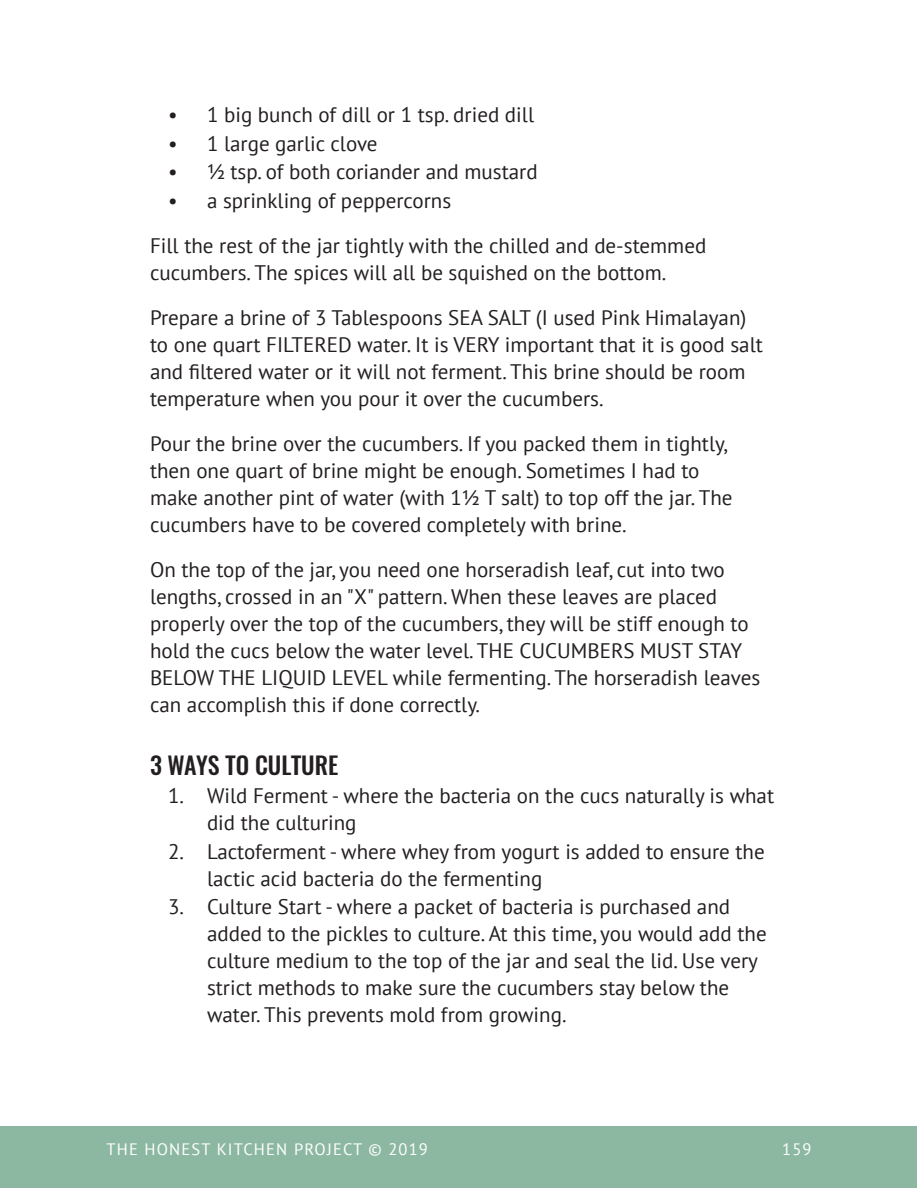
<style>
.page{position:relative;width:918px;height:1188px;background:#fff}
.page>*{position:absolute;margin:0;border:0;box-sizing:border-box;transform-origin:0 0}
.OSWALD_SUBHEADING{font:500 24px "Oswald";color:#231f20}
.MAIN_PARAGRAPH{font:21px/27px "PT Sans";color:#231f20}
.t1{font:16.5px "PT Sans";letter-spacing:.07em;color:#fff}
</style>
<div class="page">
<div style="left:1px;top:1127px;width:916px;height:61px;background:#8cb8a2"></div>
<p class="MAIN_PARAGRAPH" style="left:168px;top:101px;width:368px">• 1 big bunch of dill or 1 tsp. dried dill</p>
<p class="MAIN_PARAGRAPH" style="left:168px;top:129px;width:211px">• 1 large garlic clove</p>
<p class="MAIN_PARAGRAPH" style="left:168px;top:158px;width:371px">• 1/2 tsp. of both coriander and mustard</p>
<p class="MAIN_PARAGRAPH" style="left:168px;top:186px;width:285px">• a sprinkling of peppercorns</p>
<p class="MAIN_PARAGRAPH" style="left:150px;top:231px;width:558px">Fill the rest of the jar tightly with the chilled and de-stemmed cucumbers. The spices will all be squished on the bottom.</p>
<p class="MAIN_PARAGRAPH" style="left:150px;top:303px;width:614px">Prepare a brine of 3 Tablespoons SEA SALT (I used Pink Himalayan) to one quart FILTERED water. It is VERY important that it is good salt and filtered water or it will not ferment. This brine should be room temperature when you pour it over the cucumbers.</p>
<p class="MAIN_PARAGRAPH" style="left:150px;top:429px;width:584px">Pour the brine over the cucumbers. If you packed them in tightly, then one quart of brine might be enough. Sometimes I had to make another pint of water (with 1½ T salt) to top off the jar. The cucumbers have to be covered completely with brine.</p>
<p class="MAIN_PARAGRAPH" style="left:150px;top:555px;width:612px">On the top of the jar, you need one horseradish leaf, cut into two lengths, crossed in an "X" pattern. When these leaves are placed properly over the top of the cucumbers, they will be stiff enough to hold the cucs below the water level. THE CUCUMBERS MUST STAY BELOW THE LIQUID LEVEL while fermenting. The horseradish leaves can accomplish this if done correctly.</p>
<p class="OSWALD_SUBHEADING" style="left:150px;top:748px;width:190px">3 WAYS TO CULTURE</p>
<p class="MAIN_PARAGRAPH" style="left:207px;top:782px;width:569px;text-indent:-39px">1. Wild Ferment - where the bacteria on the cucs naturally is what did the culturing</p>
<p class="MAIN_PARAGRAPH" style="left:207px;top:837px;width:559px;text-indent:-39px">2. Lactoferment - where whey from yogurt is added to ensure the lactic acid bacteria do the fermenting</p>
<p class="MAIN_PARAGRAPH" style="left:207px;top:893px;width:561px;text-indent:-39px">3. Culture Start - where a packet of bacteria is purchased and added to the pickles to culture. At this time, you would add the culture medium to the top of the jar and seal the lid. Use very strict methods to make sure the cucumbers stay below the water. This prevents mold from growing.</p>
<p class="t1" style="left:106px;top:1139px;width:323px">THE HONEST KITCHEN PROJECT © 2019</p>
<p class="t1" style="left:782px;top:1139px;width:31px">159</p>
</div>
